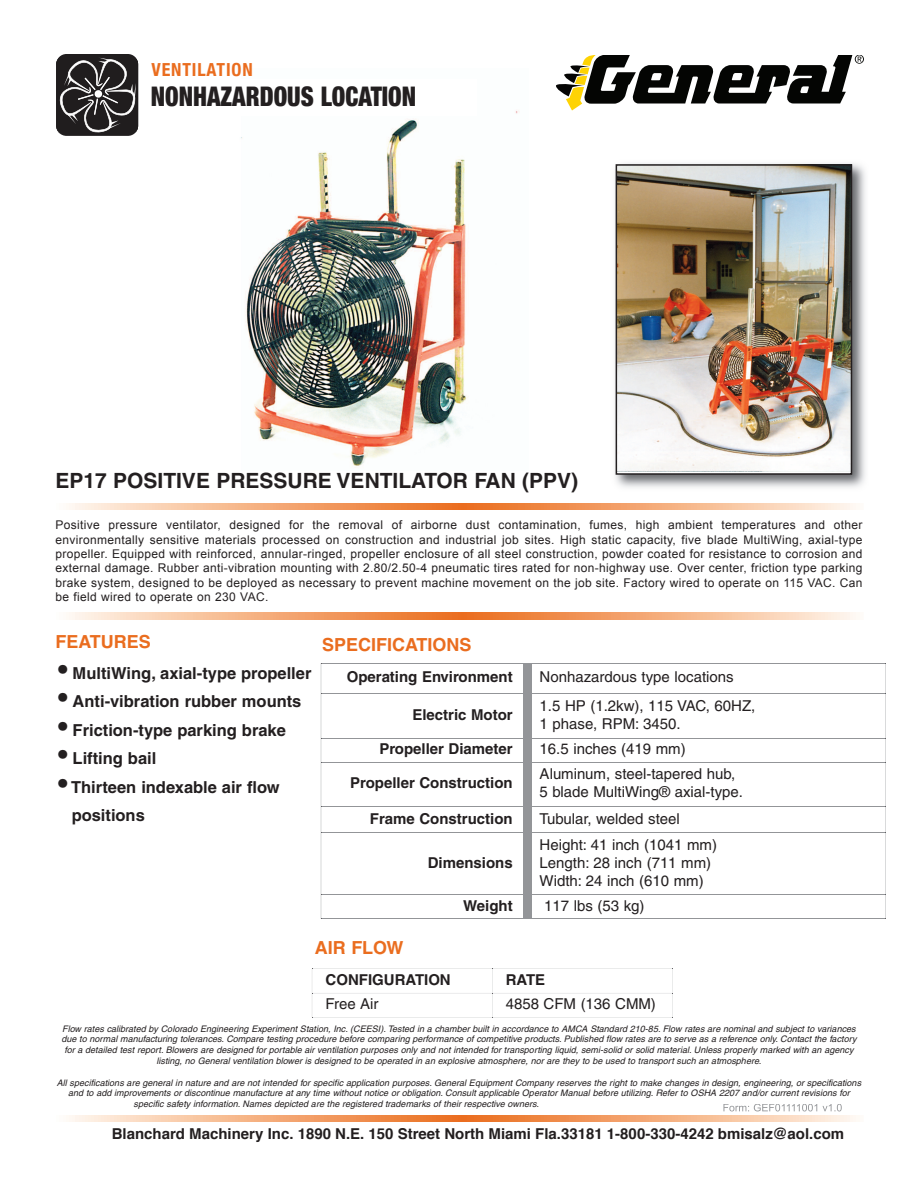
<style>
.page{position:relative;width:918px;height:1188px;background:#fff}
.page>*{position:absolute;margin:0;border:0;box-sizing:border-box;transform-origin:0 0}
.t1{font:900 condensed 27px "Helvetica Neue";color:#231f20;scale:.9 1}
.t2{font:700 21px "Helvetica";color:#231f20}
.t3{font:700 18px "Helvetica";color:#ea6d1f}
.t4{font:700 condensed 18px "Helvetica Neue";letter-spacing:.05em;color:#ea6d1f}
.t5{font:700 16.5px/28.5px "Helvetica";color:#231f20}
.t6{font:15px/18px "Helvetica";color:#231f20}
.t7{font:700 15px "Helvetica";color:#231f20}
.t8{font:700 15px "Helvetica";color:#221e1f}
.t9{font:12px/14.4px "Arial";letter-spacing:.03em;color:#231f20;text-align:justify}
.t10{font:italic 9px/10.8px "Helvetica";letter-spacing:.005em;color:#231f20;text-align:center}
.s1{font-size:27px}
</style>
<div class="page">
<img style="left:241px;top:110px;width:279px;height:356px">
<img style="left:615px;top:163px;width:251px;height:325px">
<img style="left:619px;top:167px;width:230px;height:304px">
<div style="left:616px;top:164px;width:236px;height:311px;border:2px solid #231f20"></div>
<svg style="left:556px;top:56px;width:308px;height:55px"></svg>
<div style="left:149px;top:79px;width:328px;height:37px;background:#fff"></div>
<svg style="left:56px;top:54px;width:82px;height:82px"></svg>
<svg style="left:69px;top:503px;width:787px;height:7px"></svg>
<svg style="left:69px;top:613px;width:787px;height:7px"></svg>
<svg style="left:69px;top:1115px;width:787px;height:7px"></svg>
<svg style="left:723px;top:1104px;width:77px;height:7px"></svg>
<svg style="left:322px;top:664px;width:563px;height:255px"></svg>
<hr style="left:321px;top:663px;width:1px;height:30px;background:#939598">
<hr style="left:321px;top:693px;width:1px;height:45px;background:#939598">
<hr style="left:321px;top:762px;width:1px;height:44px;background:#939598">
<hr style="left:321px;top:833px;width:1px;height:62px;background:#939598">
<hr style="left:885px;top:663px;width:1px;height:30px;background:#939598">
<hr style="left:885px;top:693px;width:1px;height:45px;background:#939598">
<hr style="left:885px;top:762px;width:1px;height:44px;background:#939598">
<hr style="left:885px;top:833px;width:1px;height:62px;background:#939598">
<hr style="left:321px;top:663px;width:564px;height:1px;background:#939598">
<hr style="left:321px;top:693px;width:564px;height:1px;background:#939598">
<hr style="left:321px;top:738px;width:564px;height:1px;background:#939598">
<hr style="left:321px;top:762px;width:564px;height:1px;background:#939598">
<svg style="left:321px;top:738px;width:1px;height:25px"></svg>
<svg style="left:885px;top:738px;width:1px;height:25px"></svg>
<hr style="left:321px;top:806px;width:564px;height:1px;background:#939598">
<hr style="left:321px;top:833px;width:564px;height:1px;background:#939598">
<svg style="left:321px;top:806px;width:1px;height:28px"></svg>
<svg style="left:885px;top:806px;width:1px;height:28px"></svg>
<hr style="left:321px;top:895px;width:564px;height:1px;background:#939598">
<hr style="left:321px;top:919px;width:564px;height:1px;background:#939598">
<svg style="left:321px;top:895px;width:1px;height:25px"></svg>
<svg style="left:885px;top:895px;width:1px;height:24px"></svg>
<div style="left:524px;top:663px;width:8px;height:256px;background:#939598"></div>
<hr style="left:312px;top:969px;width:180px;height:1px;background:#939598">
<hr style="left:492px;top:969px;width:180px;height:1px;background:#939598">
<hr style="left:312px;top:993px;width:180px;height:1px;background:#939598">
<hr style="left:492px;top:993px;width:180px;height:1px;background:#939598">
<hr style="left:312px;top:1017px;width:180px;height:1px;background:#939598">
<hr style="left:492px;top:1017px;width:180px;height:1px;background:#939598">
<svg style="left:312px;top:969px;width:1px;height:49px"></svg>
<svg style="left:492px;top:969px;width:1px;height:49px"></svg>
<svg style="left:672px;top:969px;width:1px;height:49px"></svg>
<h3 class="t4" style="left:152px;top:58px;width:103px">VENTILATION</h3>
<h1 class="t1" style="left:151px;top:80px;width:296px">NONHAZARDOUS LOCATION</h1>
<h2 class="t2" style="left:56px;top:472px;width:524px">EP17 POSITIVE PRESSURE VENTILATOR FAN (PPV)</h2>
<p class="t9" style="left:56px;top:518px;width:809px">Positive pressure ventilator, designed for the removal of airborne dust contamination, fumes, high ambient temperatures and other environmentally sensitive materials processed on construction and industrial job sites. High static capacity, five blade MultiWing, axial-type propeller. Equipped with reinforced, annular-ringed, propeller enclosure of all steel construction, powder coated for resistance to corrosion and external damage. Rubber anti-vibration mounting with 2.80/2.50-4 pneumatic tires rated for non-highway use. Over center, friction type parking brake system, designed to be deployed as necessary to prevent machine movement on the job site. Factory wired to operate on 115 VAC. Can be field wired to operate on 230 VAC.</p>
<h3 class="t3" style="left:56px;top:635px;width:97px">FEATURES</h3>
<h3 class="t3" style="left:322px;top:638px;width:151px">SPECIFICATIONS</h3>
<h3 class="t5" style="left:58px;top:660px;width:255px"><span class="s1">•</span> MultiWing, axial-type propeller</h3>
<h3 class="t5" style="left:58px;top:689px;width:245px"><span class="s1">•</span> Anti-vibration rubber mounts</h3>
<h3 class="t5" style="left:58px;top:717px;width:229px"><span class="s1">•</span> Friction-type parking brake</h3>
<h3 class="t5" style="left:58px;top:746px;width:100px"><span class="s1">•</span> Lifting bail</h3>
<h3 class="t5" style="left:72px;top:774px;width:210px;text-indent:-14px"><span class="s1">•</span> Thirteen indexable air flow positions</h3>
<h3 class="t7" style="left:347px;top:671px;width:167px">Operating Environment</h3>
<h3 class="t6" style="left:540px;top:669px;width:195px">Nonhazardous type locations</h3>
<h3 class="t7" style="left:412px;top:709px;width:102px">Electric Motor</h3>
<h3 class="t6" style="left:540px;top:698px;width:217px">1.5 HP (1.2kw), 115 VAC, 60HZ,<br>1 phase, RPM: 3450.</h3>
<h3 class="t7" style="left:379px;top:743px;width:135px">Propeller Diameter</h3>
<h3 class="t6" style="left:540px;top:741px;width:148px">16.5 inches (419 mm)</h3>
<h3 class="t7" style="left:350px;top:777px;width:164px">Propeller Construction</h3>
<h3 class="t6" style="left:540px;top:766px;width:205px">Aluminum, steel-tapered hub,<br>5 blade MultiWing® axial-type.</h3>
<h3 class="t7" style="left:370px;top:813px;width:144px">Frame Construction</h3>
<h3 class="t6" style="left:540px;top:811px;width:142px">Tubular, welded steel</h3>
<h3 class="t7" style="left:428px;top:857px;width:86px">Dimensions</h3>
<h3 class="t6" style="left:540px;top:837px;width:179px">Height: 41 inch (1041 mm)<br>Length: 28 inch (711 mm)<br>Width: 24 inch (610 mm)</h3>
<h3 class="t7" style="left:463px;top:900px;width:51px">Weight</h3>
<h3 class="t6" style="left:544px;top:898px;width:102px">117 lbs (53 kg)</h3>
<h3 class="t3" style="left:315px;top:941px;width:90px">AIR FLOW</h3>
<h3 class="t7" style="left:326px;top:974px;width:127px">CONFIGURATION</h3>
<h3 class="t7" style="left:506px;top:974px;width:41px">RATE</h3>
<h3 class="t6" style="left:326px;top:996px;width:55px">Free Air</h3>
<h3 class="t6" style="left:506px;top:996px;width:152px">4858 CFM (136 CMM)</h3>
<p class="t10" style="left:61px;top:1024px;width:797px">Flow rates calibrated by Colorado Engineering Experiment Station, Inc. (CEESI). Tested in a chamber built in accordance to AMCA Standard 210-85. Flow rates are nominal and subject to variances due to normal manufacturing tolerances. Compare testing procedure before comparing performance of competitive products. Published flow rates are to serve as a reference only. Contact the factory for a detailed test report. Blowers are designed for portable air ventilation purposes only and not intended for transporting liquid, semi-solid or solid material. Unless properly marked with an agency listing, no General ventilation blower is designed to be operated in an explosive atmosphere, nor are they to be used to transport such an atmosphere.</p>
<p class="t10" style="left:57px;top:1078px;width:806px">All specifications are general in nature and are not intended for specific application purposes. General Equipment Company reserves the right to make changes in design, engineering, or specifications</p>
<p class="t10" style="left:68px;top:1089px;width:783px">and to add improvements or discontinue manufacture at any time without notice or obligation. Consult applicable Operator Manual before utilizing. Refer to OSHA 2207 and/or current revisions for</p>
<p class="t10" style="left:134px;top:1100px;width:407px">specific safety information. Names depicted are the registered trademarks of their respective owners.</p>
<h3 class="t8" style="left:112px;top:1121px;width:734px">Blanchard Machinery Inc. 1890 N.E. 150 Street North Miami Fla.33181 1-800-330-4242 bmisalz@aol.com</h3>
</div>
